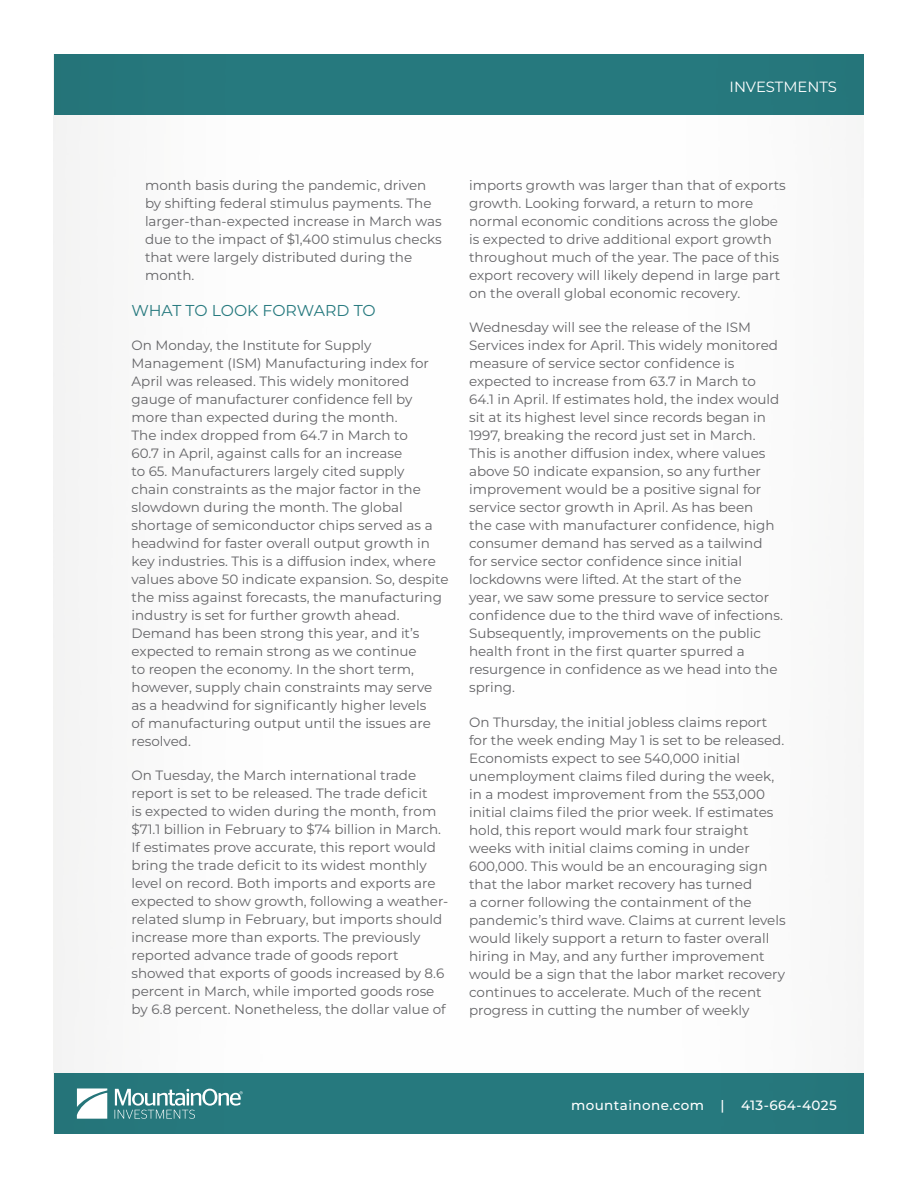
<style>
.page{position:relative;width:918px;height:1188px;background:#fff}
.page>*{position:absolute;margin:0;border:0;box-sizing:border-box;transform-origin:0 0}
.Bullets_2{font:15.75px "Montserrat";letter-spacing:-.005em;color:#277a7f}
.t1{font:14.85px "Montserrat";color:#fff}
.Bullets_2-2{font:13.5px/18px "Montserrat";color:#636366}
.t2{font:500 13.5px "Montserrat";letter-spacing:.03em;color:#fff}
</style>
<div class="page">
<div style="left:54px;top:1073px;width:810px;height:61px;background:#277a7f"></div>
<div style="left:54px;top:54px;width:810px;height:61px;background:#277a7f"></div>
<svg style="left:77px;top:1088px;width:30px;height:31px"></svg>
<svg style="left:115px;top:1089px;width:128px;height:30px"></svg>
<p class="t1" style="left:730px;top:76px;width:109px">INVESTMENTS</p>
<p class="Bullets_2-2" style="left:145px;top:176px;width:298px">month basis during the pandemic, driven by shifting federal stimulus payments. The larger-than-expected increase in March was due to the impact of $1,400 stimulus checks that were largely distributed during the month.</p>
<p class="Bullets_2" style="left:132px;top:299px;width:246px">WHAT TO LOOK FORWARD TO</p>
<p class="Bullets_2-2" style="left:132px;top:336px;width:319px">On Monday, the Institute for Supply Management (ISM) Manufacturing index for April was released. This widely monitored gauge of manufacturer confidence fell by more than expected during the month.<br>The index dropped from 64.7 in March to<br>60.7 in April, against calls for an increase<br>to 65. Manufacturers largely cited supply<br>chain constraints as the major factor in the slowdown during the month. The global shortage of semiconductor chips served as a headwind for faster overall output growth in key industries. This is a diffusion index, where values above 50 indicate expansion. So, despite the miss against forecasts, the manufacturing industry is set for further growth ahead.<br>Demand has been strong this year, and it’s expected to remain strong as we continue<br>to reopen the economy. In the short term, however, supply chain constraints may serve as a headwind for significantly higher levels<br>of manufacturing output until the issues are resolved.</p>
<p class="Bullets_2-2" style="left:132px;top:766px;width:318px">On Tuesday, the March international trade report is set to be released. The trade deficit<br>is expected to widen during the month, from $71.1 billion in February to $74 billion in March.<br>If estimates prove accurate, this report would bring the trade deficit to its widest monthly level on record. Both imports and exports are expected to show growth, following a weather&shy;related slump in February, but imports should increase more than exports. The previously reported advance trade of goods report showed that exports of goods increased by 8.6 percent in March, while imported goods rose by 6.8 percent. Nonetheless, the dollar value of</p>
<p class="Bullets_2-2" style="left:469px;top:176px;width:318px">imports growth was larger than that of exports growth. Looking forward, a return to more normal economic conditions across the globe is expected to drive additional export growth throughout much of the year. The pace of this export recovery will likely depend in large part on the overall global economic recovery.</p>
<p class="Bullets_2-2" style="left:469px;top:318px;width:315px">Wednesday will see the release of the ISM Services index for April. This widely monitored measure of service sector confidence is expected to increase from 63.7 in March to 64.1 in April. If estimates hold, the index would sit at its highest level since records began in 1997, breaking the record just set in March.<br>This is another diffusion index, where values above 50 indicate expansion, so any further improvement would be a positive signal for service sector growth in April. As has been<br>the case with manufacturer confidence, high consumer demand has served as a tailwind for service sector confidence since initial lockdowns were lifted. At the start of the<br>year, we saw some pressure to service sector confidence due to the third wave of infections.<br>Subsequently, improvements on the public health front in the first quarter spurred a resurgence in confidence as we head into the spring.</p>
<p class="Bullets_2-2" style="left:469px;top:712px;width:318px">On Thursday, the initial jobless claims report for the week ending May 1 is set to be released.<br>Economists expect to see 540,000 initial unemployment claims filed during the week, in a modest improvement from the 553,000 initial claims filed the prior week. If estimates hold, this report would mark four straight weeks with initial claims coming in under 600,000. This would be an encouraging sign that the labor market recovery has turned<br>a corner following the containment of the pandemic’s third wave. Claims at current levels would likely support a return to faster overall hiring in May, and any further improvement would be a sign that the labor market recovery continues to accelerate. Much of the recent progress in cutting the number of weekly</p>
<p class="t2" style="left:571px;top:1096px;width:267px">mountainone.com | 413-664-4025</p>
</div>
